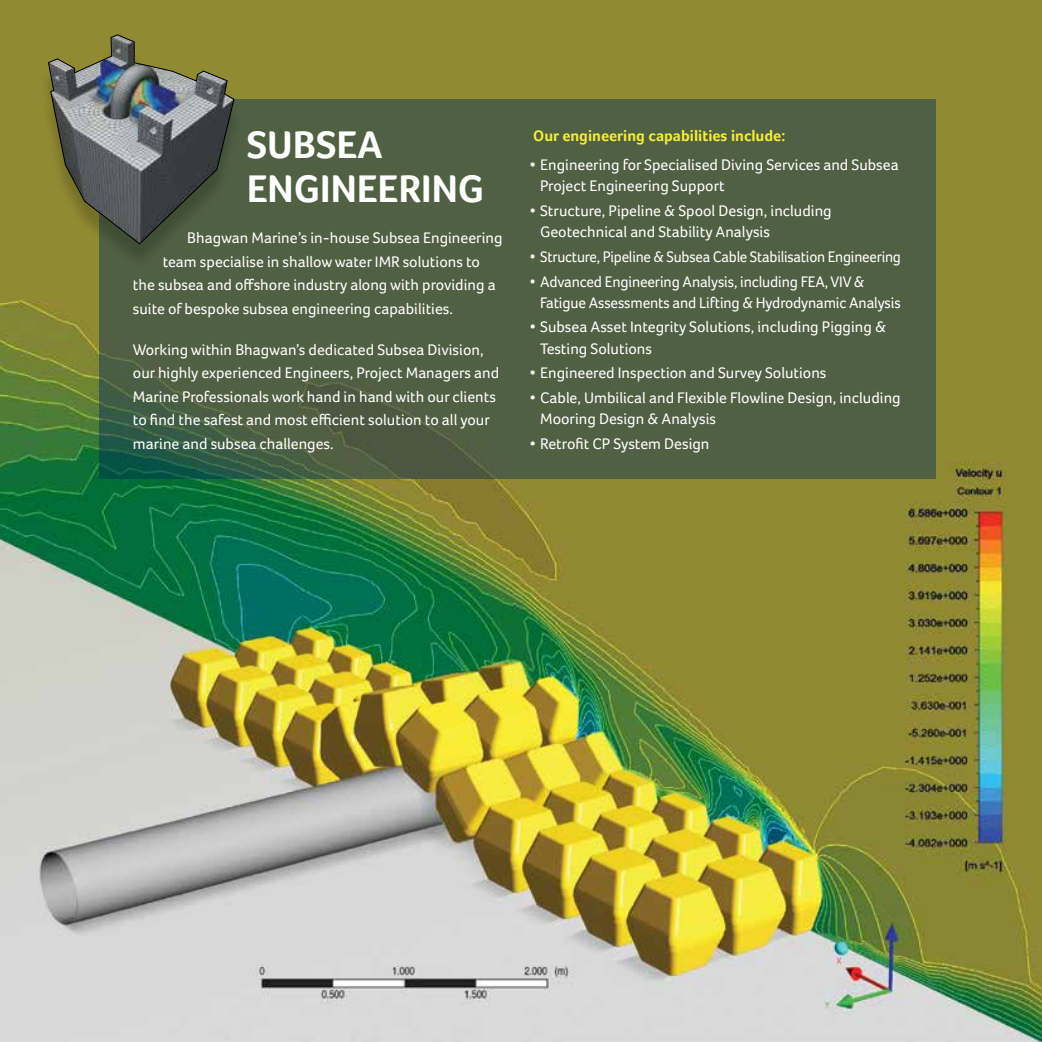
<style>
.page{position:relative;width:1042px;height:1042px;background:#fff}
.page>*{position:absolute;margin:0;border:0;box-sizing:border-box;transform-origin:0 0}
.t1{font:700 39.55px/43.9px "Foco";color:#fff}
.t2{font:15.75px/21.2px "Foco";color:#fff}
.t3{font:15.75px "Foco";color:#fff;scale:.95 1}
.t4{font:700 15.75px "Foco";color:#f5ec3a}
</style>
<div class="page">
<img style="left:0;top:0;width:1042px;height:1042px">
<div style="left:99px;top:99px;width:836px;height:380px;background:#506043"></div>
<div style="left:39px;top:43px;width:204px;height:227px;background:#000;opacity:.19"></div>
<svg style="left:48px;top:35px;width:186px;height:209px;background:#6a6e58"></svg>
<h1 class="t1" style="left:247px;top:123px;width:239px">SUBSEA<br>ENGINEERING</h1>
<p class="t2" style="left:187px;top:227px;width:317px">Bhagwan Marine’s in-house Subsea Engineering</p>
<p class="t2" style="left:163px;top:251px;width:319px">team specialise in shallow water IMR solutions to</p>
<p class="t2" style="left:133px;top:274px;width:364px">the subsea and offshore industry along with providing a</p>
<p class="t2" style="left:133px;top:298px;width:322px">suite of bespoke subsea engineering capabilities.</p>
<p class="t2" style="left:133px;top:338px;width:368px;line-height:23.4px">Working within Bhagwan’s dedicated Subsea Division, our highly experienced Engineers, Project Managers and Marine Professionals work hand in hand with our clients to find the safest and most efficient solution to all your marine and subsea challenges.</p>
<p class="t4" style="left:533px;top:127px;width:253px">Our engineering capabilities include:</p>
<p class="t2" style="left:540px;top:154px;width:360px;text-indent:-11px">• Engineering for Specialised Diving Services and Subsea<br>Project Engineering Support</p>
<p class="t2" style="left:540px;top:200px;width:293px;text-indent:-11px">• Structure, Pipeline &amp; Spool Design, including<br>Geotechnical and Stability Analysis</p>
<p class="t3" style="left:530px;top:247px;width:392px">• Structure, Pipeline &amp; Subsea Cable Stabilisation Engineering</p>
<p class="t2" style="left:540px;top:270px;width:362px;text-indent:-11px">• Advanced Engineering Analysis, including FEA, VIV &amp;<br>Fatigue Assessments and Lifting &amp; Hydrodynamic Analysis</p>
<p class="t2" style="left:540px;top:316px;width:347px;text-indent:-11px">• Subsea Asset Integrity Solutions, including Pigging &amp;<br>Testing Solutions</p>
<p class="t2" style="left:530px;top:362px;width:298px">• Engineered Inspection and Survey Solutions</p>
<p class="t2" style="left:540px;top:387px;width:362px;text-indent:-11px">• Cable, Umbilical and Flexible Flowline Design, including<br>Mooring Design &amp; Analysis</p>
<p class="t2" style="left:530px;top:433px;width:181px">• Retrofit CP System Design</p>
</div>
